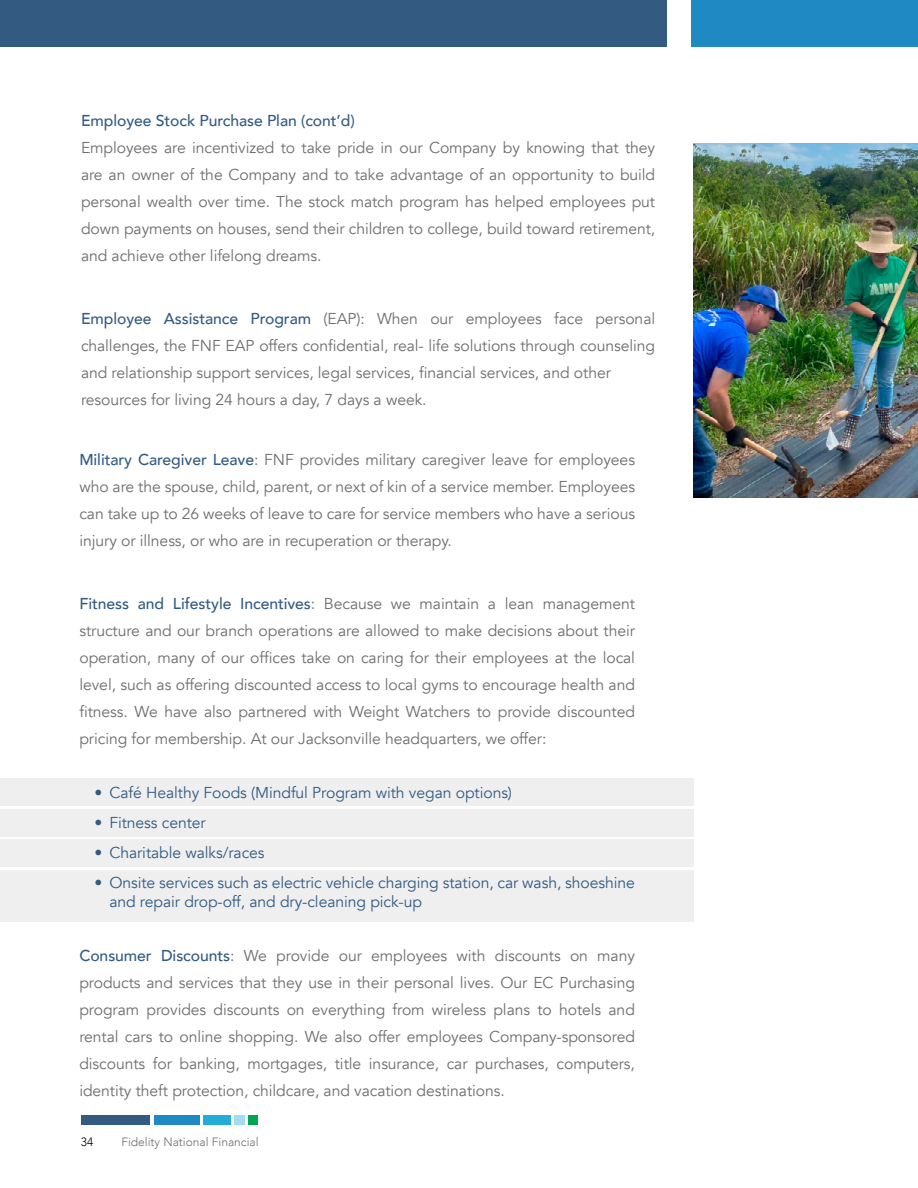
<style>
.page{position:relative;width:918px;height:1188px;background:#fff}
.page>*{position:absolute;margin:0;border:0;box-sizing:border-box;transform-origin:0 0}
.t1{font:15.75px/27px "Avenir";letter-spacing:-.005em;color:#6d6e71;text-align:justify}
.t2{font:15.75px/18.9px "Avenir";letter-spacing:-.005em;color:#335b82}
.t3{font:500 15.75px "Avenir";letter-spacing:-.005em;color:#335b82}
.t4{font:300 12px "Avenir";color:#6d6e71}
.t5{font:300 12px "Avenir";color:#000}
.s1{font-weight:500;color:#335b82}
</style>
<div class="page">
<div style="left:0;top:778px;width:693px;height:28px;background:#efeff0"></div>
<div style="left:0;top:809px;width:693px;height:27px;background:#efeff0"></div>
<div style="left:0;top:839px;width:693px;height:28px;background:#efeff0"></div>
<div style="left:0;top:870px;width:693px;height:51px;background:#efeff0"></div>
<div style="left:0;top:0;width:667px;height:46px;background:#335b82"></div>
<div style="left:691px;top:0;width:227px;height:46px;background:#1e89c3"></div>
<div style="left:81px;top:1115px;width:69px;height:10px;background:#335b82"></div>
<div style="left:154px;top:1115px;width:45px;height:10px;background:#1e89c3"></div>
<div style="left:203px;top:1115px;width:27px;height:10px;background:#24acd9"></div>
<div style="left:234px;top:1115px;width:11px;height:10px;background:#a1ddf1"></div>
<div style="left:248px;top:1115px;width:9px;height:10px;background:#00a651"></div>
<img style="left:693px;top:143px;width:225px;height:355px">
<p class="t3" style="left:81px;top:107px;width:275px">Employee Stock Purchase Plan (cont’d)</p>
<p class="t1" style="left:81px;top:134px;width:576px">Employees are incentivized to take pride in our Company by knowing that they are an owner of the Company and to take advantage of an opportunity to build personal wealth over time. The stock match program has helped employees put down payments on houses, send their children to college, build toward retirement, and achieve other lifelong dreams.</p>
<p class="t1" style="left:81px;top:305px;width:576px;text-align:left"><span class="s1">Employee Assistance Program</span> (EAP): When our employees face personal challenges, the FNF EAP offers confidential, real- life solutions through counseling and relationship support services, legal services, financial services, and other resources for living 24 hours a day, 7 days a week.</p>
<p class="t1" style="left:79px;top:446px;width:557px"><span class="s1">Military Caregiver Leave</span>: FNF provides military caregiver leave for employees who are the spouse, child, parent, or next of kin of a service member. Employees can take up to 26 weeks of leave to care for service members who have a serious injury or illness, or who are in recuperation or therapy.</p>
<p class="t1" style="left:79px;top:590px;width:557px"><span class="s1">Fitness and Lifestyle Incentives</span>: Because we maintain a lean management structure and our branch operations are allowed to make decisions about their operation, many of our offices take on caring for their employees at the local level, such as offering discounted access to local gyms to encourage health and fitness. We have also partnered with Weight Watchers to provide discounted pricing for membership. At our Jacksonville headquarters, we offer:</p>
<p class="t2" style="left:94px;top:783px;width:419px">• Café Healthy Foods (Mindful Program with vegan options)</p>
<p class="t2" style="left:94px;top:813px;width:113px">• Fitness center</p>
<p class="t2" style="left:94px;top:843px;width:172px">• Charitable walks/races</p>
<p class="t2" style="left:109px;top:873px;width:527px;text-indent:-15px">• Onsite services such as electric vehicle charging station, car wash, shoeshine and repair drop-off, and dry-cleaning pick-up</p>
<p class="t1" style="left:79px;top:942px;width:557px"><span class="s1">Consumer Discounts</span>: We provide our employees with discounts on many products and services that they use in their personal lives. Our EC Purchasing program provides discounts on everything from wireless plans to hotels and rental cars to online shopping. We also offer employees Company-sponsored discounts for banking, mortgages, title insurance, car purchases, computers, identity theft protection, childcare, and vacation destinations.</p>
<p class="t5" style="left:81px;top:1135px;width:14px">34</p>
<p class="t4" style="left:121px;top:1135px;width:139px">Fidelity National Financial</p>
</div>
